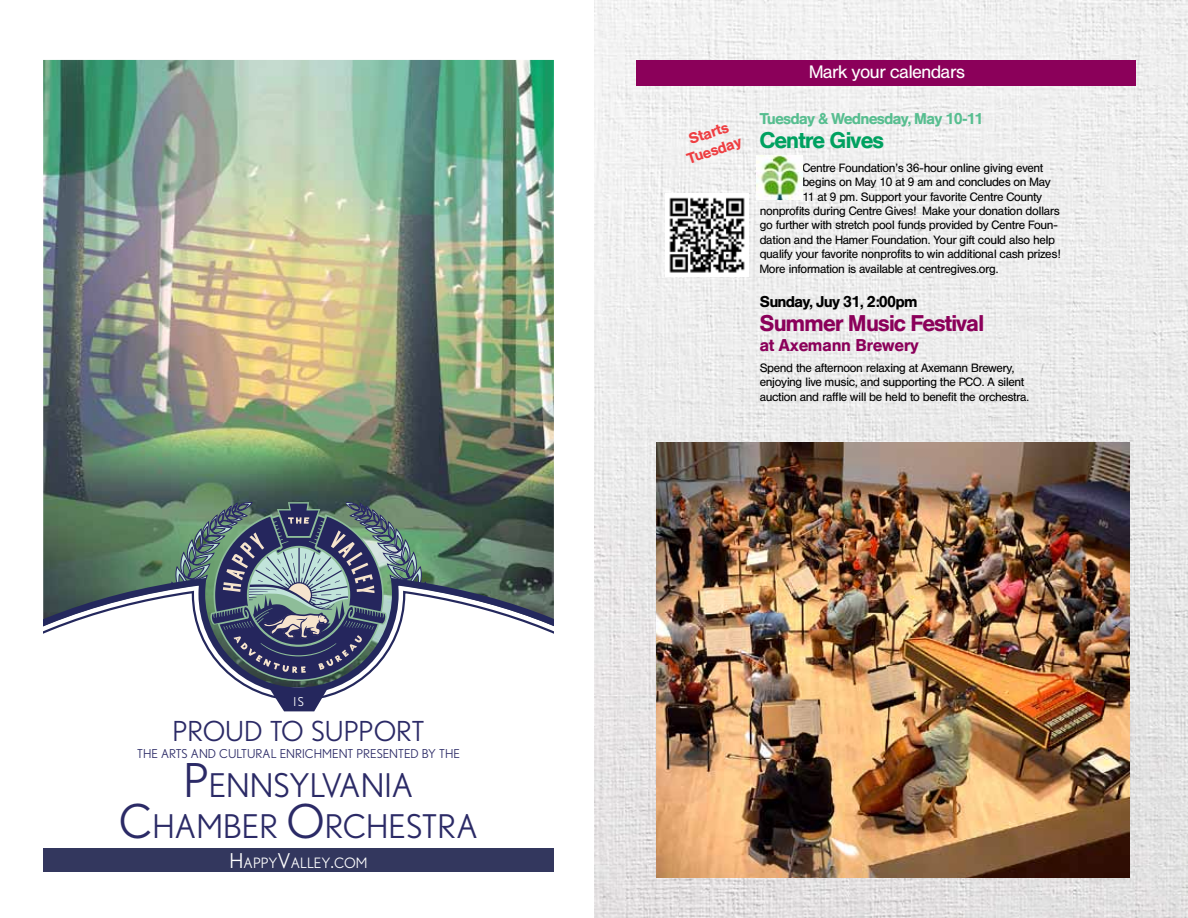
<style>
.page{position:relative;width:1188px;height:918px;background:#fff}
.page>*{position:absolute;margin:0;border:0;box-sizing:border-box;transform-origin:0 0}
.t1{font:32.55px/40.8px "Nobel";color:#2b2a66;text-align:center}
.t2{font:27.45px "Nobel";color:#2b2a66}
.t3{font:500 22.5px "Helten";letter-spacing:-.03em;color:#8b005a}
.t4{font:500 22.5px "Helten";letter-spacing:-.03em;color:#00a160}
.t5{font:18px "Helten";color:#fff}
.t6{font:500 16.8px "Helten";color:#8b005a}
.t7{font:500 15.45px "Helten";letter-spacing:-.03em;color:#57be90}
.t8{font:500 15.45px "Helten";letter-spacing:-.03em;color:#000}
.t9{font:500 15px/18px "Helten";color:#ef3e42;text-align:center}
.t10{font:14.25px "Nobel";color:#fff}
.t11{font:12.15px "Nobel";color:#2b2a66}
.t12{font:12.15px "Nobel";color:#fff}
.t13{font:12px/14.4px "Helten";color:#000}
.s1{font-size:46.5px}
.s2{font-size:20.4px}
</style>
<div class="page">
<img style="left:594px;top:0;width:594px;height:918px">
<img style="left:43px;top:60px;width:511px;height:514px">
<svg style="left:170px;top:502px;width:257px;height:72px;background:#62787c"></svg>
<svg style="left:43px;top:574px;width:511px;height:15px;background:#5b7172"></svg>
<svg style="left:43px;top:589px;width:511px;height:260px"></svg>
<svg style="left:269px;top:688px;width:59px;height:23px"></svg>
<div style="left:43px;top:849px;width:511px;height:23px;background:#33375e"></div>
<div style="left:636px;top:60px;width:499px;height:26px;background:#8b005a"></div>
<img style="left:657px;top:442px;width:473px;height:436px">
<img style="left:756px;top:155px;width:47px;height:45px">
<img style="left:665px;top:193px;width:83px;height:83px">
<p class="t12" style="left:293px;top:694px;width:12px">IS</p>
<h2 class="t2" style="left:173px;top:715px;width:253px">PROUD TO SUPPORT</h2>
<p class="t11" style="left:137px;top:747px;width:324px">THE ARTS AND CULTURAL ENRICHMENT PRESENTED BY THE</p>
<h1 class="t1" style="left:119px;top:765px;width:361px"><span class="s1">P</span>ENNSYLVANIA<br><span class="s1">C</span>HAMBER <span class="s1">O</span>RCHESTRA</h1>
<p class="t10" style="left:230px;top:855px;width:139px"><span class="s2">H</span>APPY<span class="s2">V</span>ALLEY<span class="s2">.</span>COM</p>
<p class="t9" style="left:679px;top:133px;width:58px;rotate:-18deg">Starts<br>Tuesday</p>
<h3 class="t5" style="left:810px;top:62px;width:157px">Mark your calendars</h3>
<p class="t7" style="left:760px;top:110px;width:225px">Tuesday &amp; Wednesday, May 10-11</p>
<h3 class="t4" style="left:760px;top:127px;width:126px">Centre Gives</h3>
<p class="t13" style="left:803px;top:160px;width:242px">Centre Foundation’s 36-hour online giving event</p>
<p class="t13" style="left:803px;top:175px;width:250px">begins on May 10 at 9 am and concludes on May</p>
<p class="t13" style="left:803px;top:189px;width:241px">11 at 9 pm. Support your favorite Centre County</p>
<p class="t13" style="left:760px;top:204px;width:301px">nonprofits during Centre Gives! Make your donation dollars</p>
<p class="t13" style="left:760px;top:218px;width:300px">go further with stretch pool funds provided by Centre Foun-</p>
<p class="t13" style="left:760px;top:232px;width:296px">dation and the Hamer Foundation. Your gift could also help</p>
<p class="t13" style="left:760px;top:247px;width:302px">qualify your favorite nonprofits to win additional cash prizes!</p>
<p class="t13" style="left:760px;top:261px;width:240px">More information is available at centregives.org.</p>
<p class="t8" style="left:760px;top:293px;width:159px">Sunday, Juy 31, 2:00pm</p>
<h3 class="t3" style="left:760px;top:310px;width:225px">Summer Music Festival</h3>
<h3 class="t6" style="left:760px;top:335px;width:160px">at Axemann Brewery</h3>
<p class="t13" style="left:760px;top:361px;width:271px">Spend the afternoon relaxing at Axemann Brewery, enjoying live music, and supporting the PCO. A silent auction and raffle will be held to benefit the orchestra.</p>
</div>
